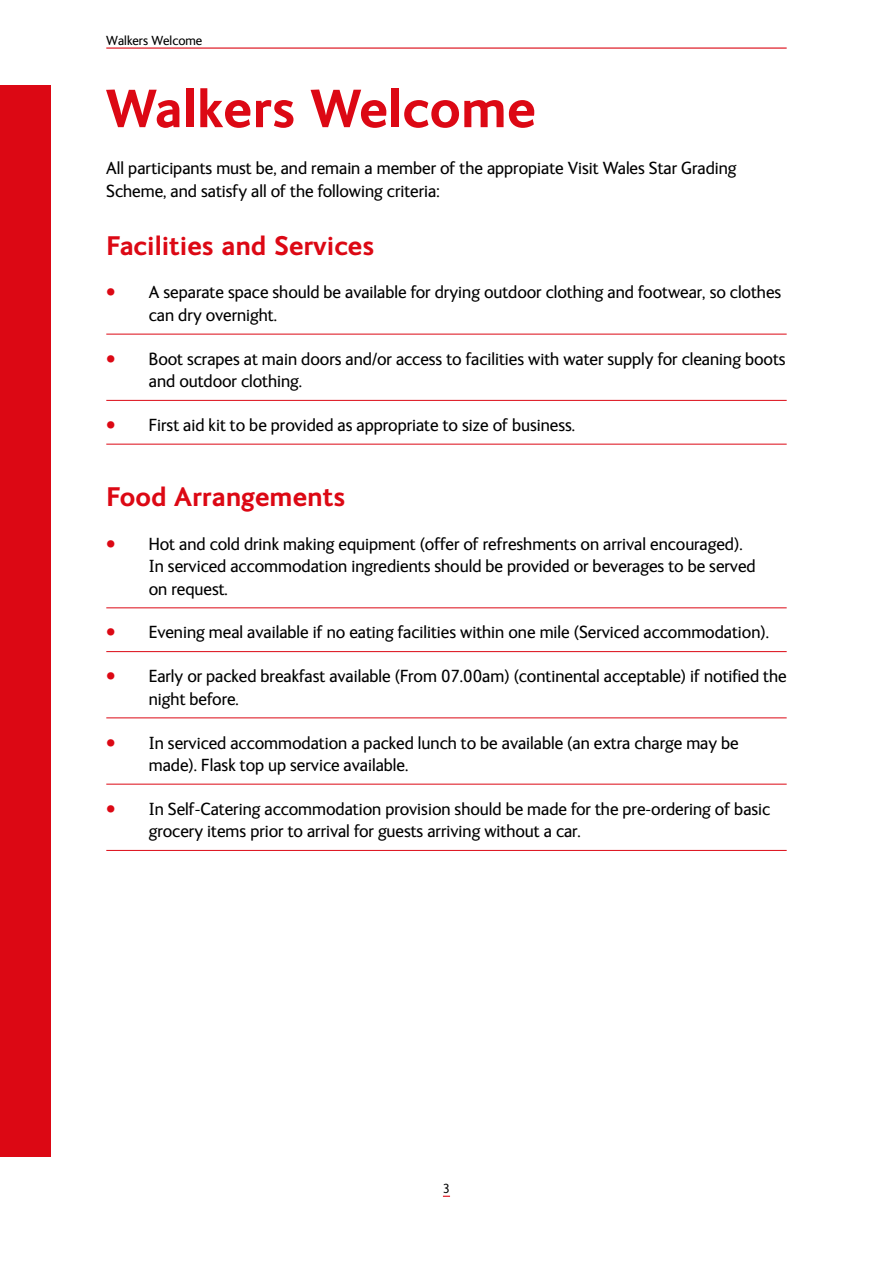
<style>
.page{position:relative;width:893px;height:1263px;background:#fff}
.page>*{position:absolute;margin:0;border:0;box-sizing:border-box;transform-origin:0 0}
.t1{font:700 54px "FS Ingrid";color:#dc0814}
.t2{font:700 27px "FS Ingrid";color:#dc0814}
.t3{font:18px/22.5px "FS Ingrid";color:#000}
.t4{font:13.5px "FS Ingrid";color:#000}
.s1{font-size:23.25px;color:#dc0814}
</style>
<div class="page">
<div style="left:0;top:85px;width:51px;height:1072px;background:#dc0814"></div>
<hr style="left:106px;top:48px;width:681px;height:1px;background:#dc0814">
<hr style="left:106px;top:334px;width:681px;height:1px;background:#dc0814">
<hr style="left:106px;top:400px;width:681px;height:1px;background:#dc0814">
<hr style="left:106px;top:444px;width:681px;height:1px;background:#dc0814">
<hr style="left:106px;top:607px;width:681px;height:1px;background:#dc0814">
<hr style="left:106px;top:651px;width:681px;height:1px;background:#dc0814">
<hr style="left:106px;top:717px;width:681px;height:1px;background:#dc0814">
<hr style="left:106px;top:784px;width:681px;height:1px;background:#dc0814">
<hr style="left:106px;top:850px;width:681px;height:1px;background:#dc0814">
<p class="t4" style="left:106px;top:33px;width:98px">Walkers Welcome</p>
<h1 class="t1" style="left:106px;top:78px;width:431px">Walkers Welcome</h1>
<p class="t3" style="left:106px;top:157px;width:632px">All participants must be, and remain a member of the appropiate Visit Wales Star Grading<br>Scheme, and satisfy all of the following criteria:</p>
<h2 class="t2" style="left:106px;top:230px;width:270px">Facilities and Services</h2>
<p class="t3" style="left:149px;top:281px;width:634px;text-indent:-43px"><span class="s1">•</span> A separate space should be available for drying outdoor clothing and footwear, so clothes can dry overnight.</p>
<p class="t3" style="left:149px;top:348px;width:638px;text-indent:-43px"><span class="s1">•</span> Boot scrapes at main doors and/or access to facilities with water supply for cleaning boots and outdoor clothing.</p>
<p class="t3" style="left:106px;top:414px;width:470px"><span class="s1">•</span> First aid kit to be provided as appropriate to size of business.</p>
<h2 class="t2" style="left:106px;top:481px;width:241px">Food Arrangements</h2>
<p class="t3" style="left:149px;top:533px;width:608px;text-indent:-43px"><span class="s1">•</span> Hot and cold drink making equipment (offer of refreshments on arrival encouraged).<br>In serviced accommodation ingredients should be provided or beverages to be served on request.</p>
<p class="t3" style="left:106px;top:621px;width:664px"><span class="s1">•</span> Evening meal available if no eating facilities within one mile (Serviced accommodation).</p>
<p class="t3" style="left:149px;top:665px;width:639px;text-indent:-43px"><span class="s1">•</span> Early or packed breakfast available (From 07.00am) (continental acceptable) if notified the night before.</p>
<p class="t3" style="left:149px;top:731px;width:591px;text-indent:-43px"><span class="s1">•</span> In serviced accommodation a packed lunch to be available (an extra charge may be made). Flask top up service available.</p>
<p class="t3" style="left:149px;top:798px;width:623px;text-indent:-43px"><span class="s1">•</span> In Self-Catering accommodation provision should be made for the pre-ordering of basic grocery items prior to arrival for guests arriving without a car.</p>
<p class="t4" style="left:443px;top:1181px;width:9px">3</p>
</div>
